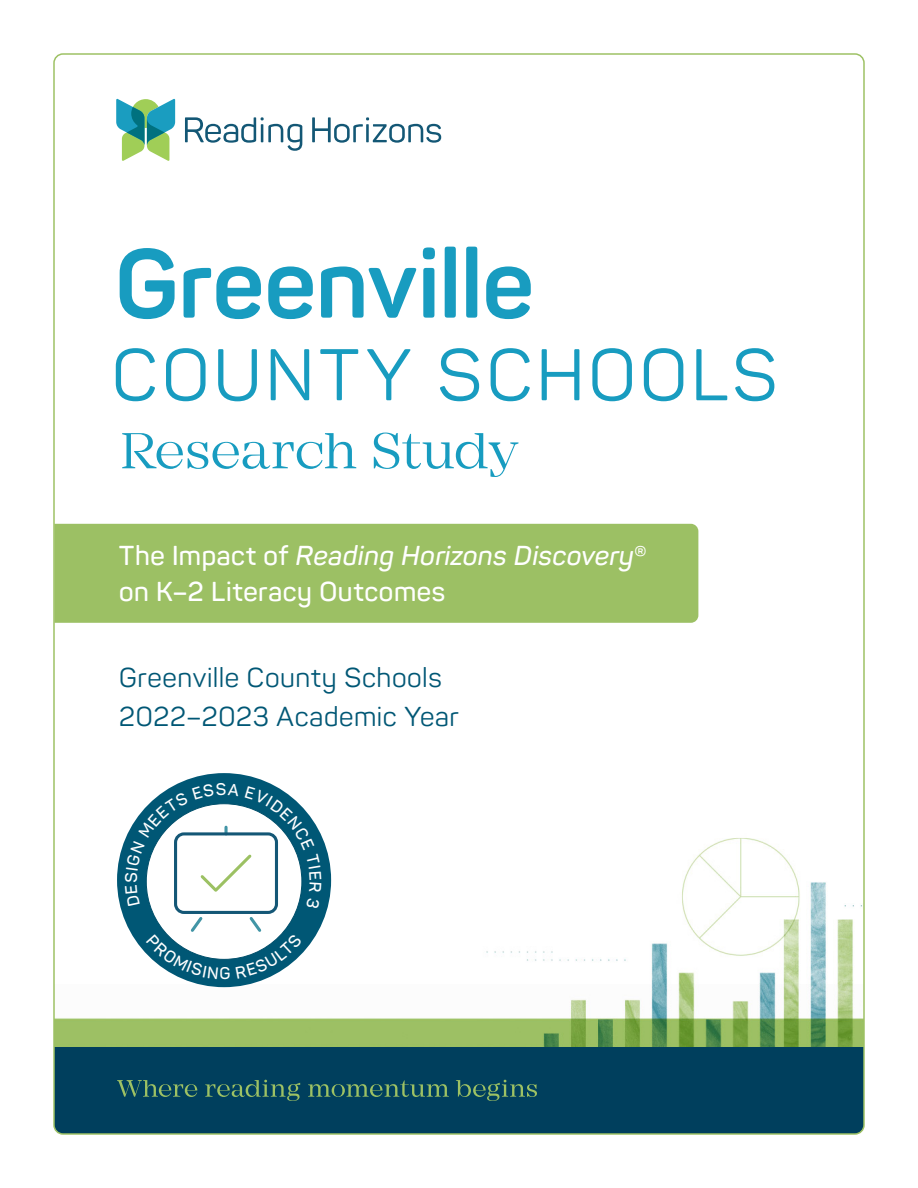
<style>
.page{position:relative;width:918px;height:1188px;background:#fff}
.page>*{position:absolute;margin:0;border:0;box-sizing:border-box;transform-origin:0 0}
.Bodytext{font:700 96px "Panton";letter-spacing:-.02em;color:#189cc0}
.Bodytext-2{font:72px "Panton";letter-spacing:.025em;color:#189cc0}
.Bodytext-3{font:52.5px "Mirador";letter-spacing:-.01em;color:#189cc0}
.Bodytext-4{font:600 27px/36px "Panton";letter-spacing:.005em;color:#fff}
.School_Details_-_Academic_Year{font:27px "Panton";letter-spacing:-.005em;color:#005775}
.s1{font-style:italic}
</style>
<div class="page">
<svg style="left:116px;top:99px;width:59px;height:62px"></svg>
<svg style="left:185px;top:117px;width:117px;height:34px"></svg>
<svg style="left:312px;top:117px;width:129px;height:26px"></svg>
<img style="left:56px;top:837px;width:806px;height:210px">
<div style="left:56px;top:524px;width:642px;height:99px;background:#9cc064"></div>
<div style="left:56px;top:1047px;width:806px;height:85px;background:#003f5d"></div>
<div style="left:117px;top:773px;width:214px;height:214px;background:#005775;border-radius:50%"></div>
<svg style="left:93px;top:1080px;width:444px;height:21px;background:#1c565e"></svg>
<svg style="left:125px;top:783px;width:197px;height:196px"></svg>
<p class="Bodytext" style="left:114px;top:223px;width:422px">Greenville</p>
<p class="Bodytext-2" style="left:111px;top:331px;width:669px">COUNTY SCHOOLS</p>
<p class="Bodytext-3" style="left:120px;top:420px;width:400px">Research Study</p>
<p class="Bodytext-4" style="left:119px;top:537px;width:530px">The Impact of <span class="s1">Reading Horizons Discovery</span>® on K–2 Literacy Outcomes</p>
<p class="School_Details_-_Academic_Year" style="left:119px;top:661px;width:325px">Greenville County Schools</p>
<p class="School_Details_-_Academic_Year" style="left:119px;top:700px;width:342px">2022–2023 Academic Year</p>
</div>
